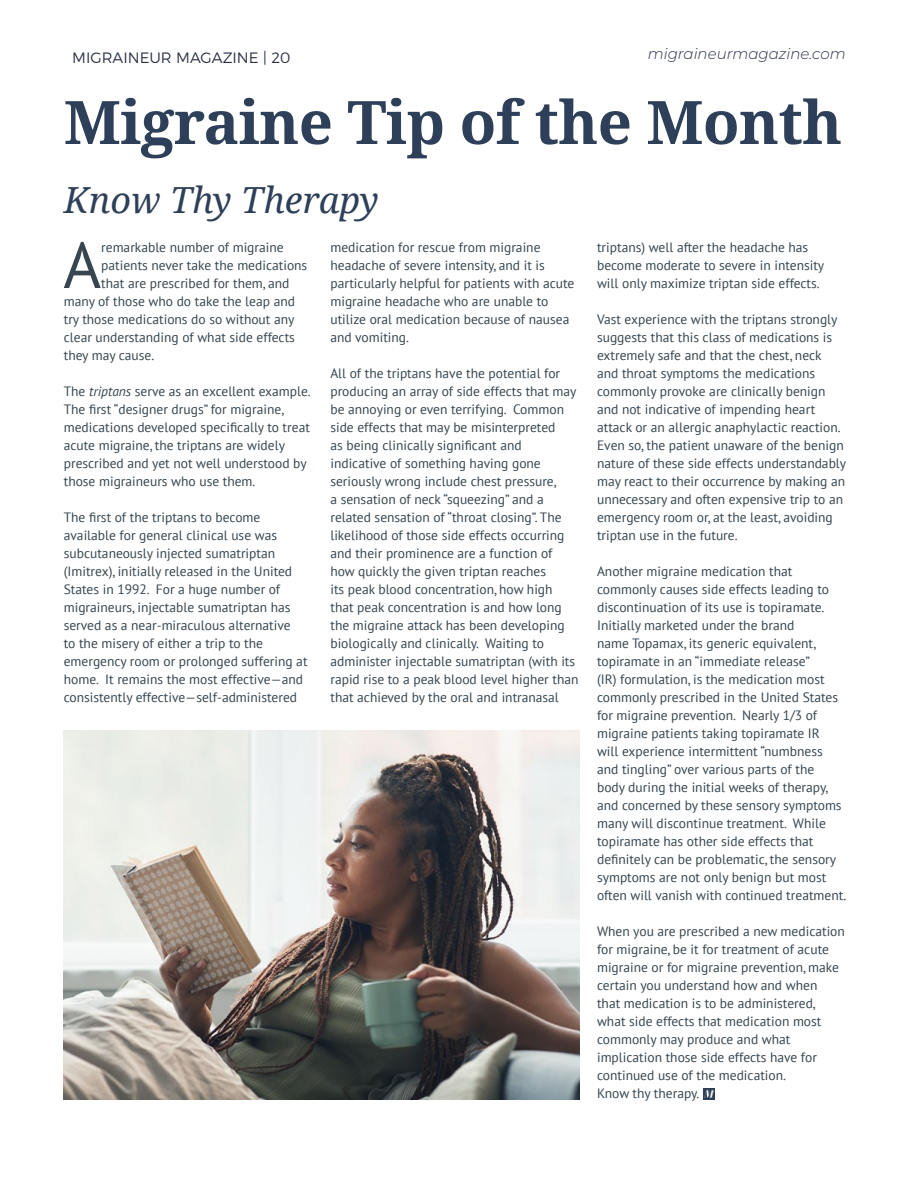
<style>
.page{position:relative;width:918px;height:1188px;background:#fff}
.page>*{position:absolute;margin:0;border:0;box-sizing:border-box;transform-origin:0 0}
.t1{font:64.95px "PT Sans";color:#36454f}
.t2{font:700 60px "Droid Serif";letter-spacing:-.01em;color:#2e4059}
.t3{font:italic 36px "Droid Serif";color:#2e4059}
.t4{font:italic 300 15px "Montserrat";color:#292f45}
.t5{font:300 15px "Montserrat";color:#292f45}
.t6{font:13.5px/18px "PT Sans";color:#36454f}
.s1{font-style:italic}
</style>
<div class="page">
<svg style="left:703px;top:1088px;width:11px;height:11px"></svg>
<img style="left:64px;top:730px;width:515px;height:369px">
<p class="t5" style="left:72px;top:46px;width:220px">MIGRAINEUR MAGAZINE | 20</p>
<p class="t4" style="left:648px;top:43px;width:199px">migraineurmagazine.com</p>
<h2 class="t2" style="left:64px;top:88px;width:780px">Migraine Tip of the Month</h2>
<h3 class="t3" style="left:64px;top:180px;width:316px">Know Thy Therapy</h3>
<h1 class="t1" style="left:63px;top:223px;width:39px">A</h1>
<p class="t6" style="left:101px;top:238px;width:184px">remarkable number of migraine</p>
<p class="t6" style="left:101px;top:256px;width:208px">patients never take the medications</p>
<p class="t6" style="left:101px;top:274px;width:190px">that are prescribed for them, and</p>
<p class="t6" style="left:64px;top:292px;width:233px">many of those who do take the leap and</p>
<p class="t6" style="left:64px;top:310px;width:232px">try those medications do so without any</p>
<p class="t6" style="left:64px;top:328px;width:233px">clear understanding of what side effects</p>
<p class="t6" style="left:64px;top:346px;width:92px">they may cause.</p>
<p class="t6" style="left:64px;top:382px;width:249px">The <span class="s1">triptans</span> serve as an excellent example.<br>The first “designer drugs” for migraine, medications developed specifically to treat acute migraine, the triptans are widely prescribed and yet not well understood by those migraineurs who use them.</p>
<p class="t6" style="left:64px;top:508px;width:245px">The first of the triptans to become available for general clinical use was subcutaneously injected sumatriptan (Imitrex), initially released in the United States in 1992. For a huge number of migraineurs, injectable sumatriptan has served as a near-miraculous alternative<br>to the misery of either a trip to the emergency room or prolonged suffering at home. It remains the most effective—and consistently effective—self-administered</p>
<p class="t6" style="left:330px;top:238px;width:245px">medication for rescue from migraine headache of severe intensity, and it is particularly helpful for patients with acute migraine headache who are unable to utilize oral medication because of nausea and vomiting.</p>
<p class="t6" style="left:330px;top:364px;width:250px">All of the triptans have the potential for producing an array of side effects that may be annoying or even terrifying. Common side effects that may be misinterpreted<br>as being clinically significant and indicative of something having gone seriously wrong include chest pressure,<br>a sensation of neck “squeezing” and a related sensation of “throat closing”. The likelihood of those side effects occurring and their prominence are a function of how quickly the given triptan reaches<br>its peak blood concentration, how high that peak concentration is and how long the migraine attack has been developing biologically and clinically. Waiting to administer injectable sumatriptan (with its rapid rise to a peak blood level higher than that achieved by the oral and intranasal</p>
<p class="t6" style="left:597px;top:238px;width:229px">triptans) well after the headache has become moderate to severe in intensity will only maximize triptan side effects.</p>
<p class="t6" style="left:597px;top:310px;width:251px">Vast experience with the triptans strongly suggests that this class of medications is extremely safe and that the chest, neck and throat symptoms the medications commonly provoke are clinically benign and not indicative of impending heart attack or an allergic anaphylactic reaction.<br>Even so, the patient unaware of the benign nature of these side effects understandably may react to their occurrence by making an unnecessary and often expensive trip to an emergency room or, at the least, avoiding triptan use in the future.</p>
<p class="t6" style="left:597px;top:562px;width:251px">Another migraine medication that commonly causes side effects leading to discontinuation of its use is topiramate.<br>Initially marketed under the brand<br>name Topamax, its generic equivalent, topiramate in an “immediate release”<br>(IR) formulation, is the medication most commonly prescribed in the United States for migraine prevention. Nearly 1/3 of migraine patients taking topiramate IR<br>will experience intermittent “numbness and tingling” over various parts of the<br>body during the initial weeks of therapy, and concerned by these sensory symptoms many will discontinue treatment. While topiramate has other side effects that definitely can be problematic, the sensory symptoms are not only benign but most often will vanish with continued treatment.</p>
<p class="t6" style="left:597px;top:922px;width:249px">When you are prescribed a new medication for migraine, be it for treatment of acute migraine or for migraine prevention, make certain you understand how and when<br>that medication is to be administered, what side effects that medication most commonly may produce and what implication those side effects have for continued use of the medication.<br>Know thy therapy.</p>
</div>
